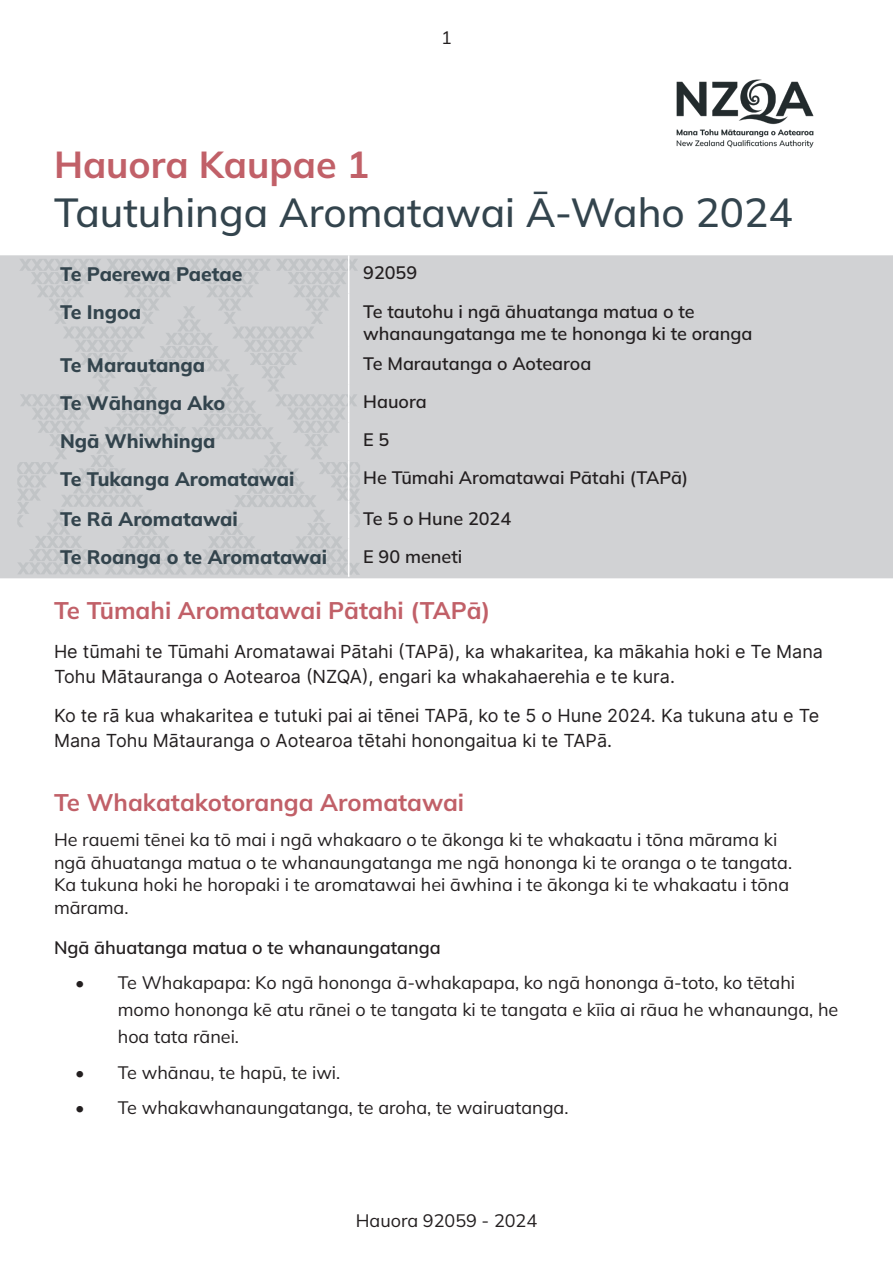
<style>
.page{position:relative;width:893px;height:1263px;background:#fff}
.page>*{position:absolute;margin:0;border:0;box-sizing:border-box;transform-origin:0 0}
.Aromatawai_Big_Heading{font:500 40.5px "Mulish";color:#33444d}
.t1{font:700 37.5px "Mulish";color:#c16068}
.Aromatawai_Section_Heading{font:700 24px "Mulish";color:#c16068}
.Table_headings{font:800 19.5px "Mulish";color:#33444d}
.Text{font:18px/22.5px "Mulish";color:#231f20}
.Aromatawai_Text{font:18px/25.5px "Inter";color:#231f20}
.Table_content{font:600 18px/22.5px "Mulish";color:#231f20}
.Body{font:600 18px "Mulish";color:#231f20}
</style>
<div class="page">
<img style="left:676px;top:79px;width:138px;height:69px">
<div style="left:0;top:255px;width:893px;height:323px;background:#d1d2d4"></div>
<svg style="left:17px;top:259px;width:343px;height:316px;background:#ccced0"></svg>
<hr style="left:348px;top:255px;width:1px;height:38px;background:#fff">
<hr style="left:348px;top:293px;width:1px;height:53px;background:#fff">
<hr style="left:348px;top:346px;width:1px;height:38px;background:#fff">
<hr style="left:348px;top:384px;width:1px;height:38px;background:#fff">
<hr style="left:348px;top:422px;width:1px;height:38px;background:#fff">
<hr style="left:348px;top:460px;width:1px;height:40px;background:#fff">
<hr style="left:348px;top:500px;width:1px;height:39px;background:#fff">
<hr style="left:348px;top:539px;width:1px;height:38px;background:#fff">
<p class="Text" style="left:441px;top:25px;width:12px">1</p>
<p class="t1" style="left:54px;top:139px;width:317px">Hauora Kaupae 1</p>
<p class="Aromatawai_Big_Heading" style="left:54px;top:185px;width:740px">Tautuhinga Aromatawai Ā-Waho 2024</p>
<p class="Table_headings" style="left:60px;top:261px;width:184px">Te Paerewa Paetae</p>
<p class="Table_content" style="left:363px;top:261px;width:55px">92059</p>
<p class="Table_headings" style="left:60px;top:299px;width:83px">Te Ingoa</p>
<p class="Table_content" style="left:363px;top:299px;width:391px">Te tautohu i ngā āhuatanga matua o te whanaungatanga me te hononga ki te oranga</p>
<p class="Table_headings" style="left:60px;top:351px;width:147px">Te Marautanga</p>
<p class="Table_content" style="left:363px;top:352px;width:230px">Te Marautanga o Aotearoa</p>
<p class="Table_headings" style="left:60px;top:389px;width:167px">Te Wāhanga Ako</p>
<p class="Table_content" style="left:363px;top:390px;width:65px">Hauora</p>
<p class="Table_headings" style="left:60px;top:428px;width:157px">Ngā Whiwhinga</p>
<p class="Table_content" style="left:363px;top:428px;width:28px">E 5</p>
<p class="Table_headings" style="left:60px;top:466px;width:236px">Te Tukanga Aromatawai</p>
<p class="Table_content" style="left:363px;top:466px;width:327px">He Tūmahi Aromatawai Pātahi (TAPā)</p>
<p class="Table_headings" style="left:60px;top:506px;width:179px">Te Rā Aromatawai</p>
<p class="Table_content" style="left:363px;top:506px;width:150px">Te 5 o Hune 2024</p>
<p class="Table_headings" style="left:60px;top:544px;width:269px">Te Roanga o te Aromatawai</p>
<p class="Table_content" style="left:363px;top:545px;width:101px">E 90 meneti</p>
<p class="Aromatawai_Section_Heading" style="left:54px;top:595px;width:438px">Te Tūmahi Aromatawai Pātahi (TAPā)</p>
<p class="Aromatawai_Text" style="left:54px;top:638px;width:771px">He tūmahi te Tūmahi Aromatawai Pātahi (TAPā), ka whakaritea, ka mākahia hoki e Te Mana<br>Tohu Mātauranga o Aotearoa (NZQA), engari ka whakahaerehia e te kura.</p>
<p class="Aromatawai_Text" style="left:54px;top:702px;width:767px">Ko te rā kua whakaritea e tutuki pai ai tēnei TAPā, ko te 5 o Hune 2024. Ka tukuna atu e Te<br>Mana Tohu Mātauranga o Aotearoa tētahi honongaitua ki te TAPā.</p>
<p class="Aromatawai_Section_Heading" style="left:54px;top:786px;width:412px">Te Whakatakotoranga Aromatawai</p>
<p class="Text" style="left:54px;top:828px;width:740px">He rauemi tēnei ka tō mai i ngā whakaaro o te ākonga ki te whakaatu i tōna mārama ki ngā āhuatanga matua o te whanaungatanga me ngā hononga ki te oranga o te tangata.<br>Ka tukuna hoki he horopaki i te aromatawai hei āwhina i te ākonga ki te whakaatu i tōna mārama.</p>
<p class="Body" style="left:54px;top:935px;width:388px">Ngā āhuatanga matua o te whanaungatanga</p>
<p class="Text" style="left:118px;top:969px;width:722px;line-height:27px;text-indent:-43px">• Te Whakapapa: Ko ngā hononga ā-whakapapa, ko ngā hononga ā-toto, ko tētahi momo hononga kē atu rānei o te tangata ki te tangata e kīia ai rāua he whanaunga, he hoa tata rānei.</p>
<p class="Text" style="left:75px;top:1060px;width:267px">• Te whānau, te hapū, te iwi.</p>
<p class="Text" style="left:75px;top:1096px;width:495px">• Te whakawhanaungatanga, te aroha, te wairuatanga.</p>
<p class="Text" style="left:356px;top:1209px;width:183px">Hauora 92059 - 2024</p>
</div>
